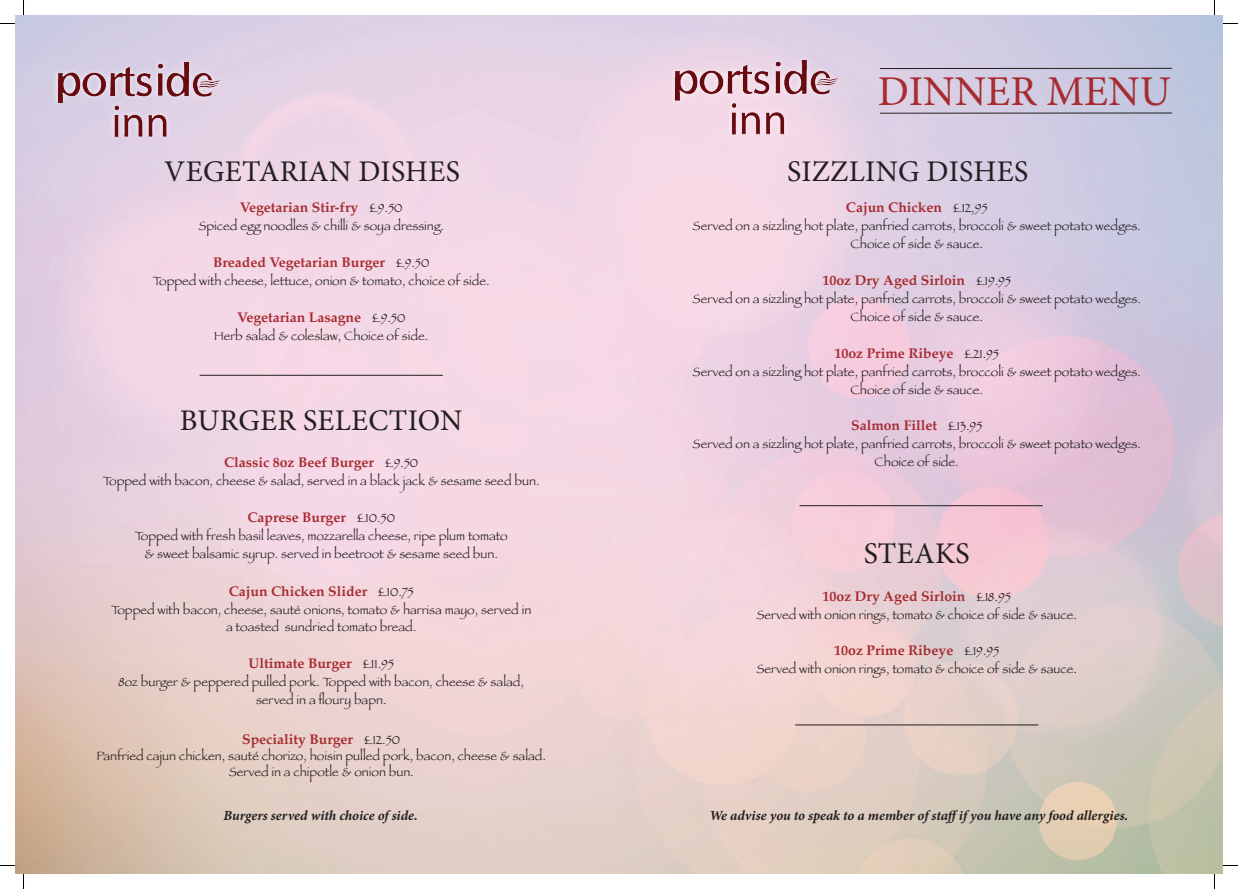
<style>
.page{position:relative;width:1238px;height:889px;background:#fff}
.page>*{position:absolute;margin:0;border:0;box-sizing:border-box;transform-origin:0 0}
.t1{font:42.4px "Minion Pro";color:#a72b30}
.t2{font:30px "Minion Pro";letter-spacing:.01em;color:#231f20}
.t3{font:700 14px "Palatino";color:#a72b30}
.t4{font:italic 700 14px "Minion Pro";color:#231f20}
.t5{font:12.6px/17.9px "Papyrus";color:#231f20;text-align:center}
.s1{font-family:"Papyrus";font-weight:400;font-size:12.6px;color:#231f20}
</style>
<div class="page">
<img style="left:15px;top:15px;width:1208px;height:859px">
<div style="left:668px;top:54px;width:174px;height:87px;background:#fff;opacity:.75"></div>
<img style="left:674px;top:59px;width:166px;height:78px">
<div style="left:52px;top:57px;width:171px;height:85px;background:#d8cee4"></div>
<img style="left:56px;top:61px;width:166px;height:79px">
<hr style="left:799px;top:505px;width:243px;height:1px;background:#231f20">
<hr style="left:795px;top:725px;width:243px;height:1px;background:#231f20">
<hr style="left:200px;top:375px;width:243px;height:1px;background:#231f20">
<hr style="left:880px;top:113px;width:292px;height:1px;background:#231f20">
<hr style="left:880px;top:68px;width:292px;height:1px;background:#231f20">
<svg style="left:0;top:23px;width:15px;height:1px"></svg>
<svg style="left:1223px;top:23px;width:15px;height:1px"></svg>
<svg style="left:0;top:865px;width:15px;height:1px"></svg>
<svg style="left:1223px;top:865px;width:15px;height:1px"></svg>
<svg style="left:23px;top:0;width:1px;height:15px"></svg>
<svg style="left:23px;top:874px;width:1px;height:15px"></svg>
<svg style="left:1214px;top:0;width:1px;height:15px"></svg>
<svg style="left:1214px;top:874px;width:1px;height:15px"></svg>
<h2 class="t2" style="left:164px;top:151px;width:297px">VEGETARIAN DISHES</h2>
<p class="t3" style="left:240px;top:196px;width:164px">Vegetarian Stir-fry <span class="s1">£9.50</span></p>
<p class="t5" style="left:198px;top:217px;width:247px">Spiced egg noodles &amp; chilli &amp; soya dressing.</p>
<p class="t3" style="left:213px;top:250px;width:218px">Breaded Vegetarian Burger <span class="s1">£9.50</span></p>
<p class="t5" style="left:153px;top:272px;width:338px">Topped with cheese, lettuce, onion &amp; tomato, choice of side.</p>
<p class="t3" style="left:237px;top:305px;width:170px">Vegetarian Lasagne <span class="s1">£9.50</span></p>
<p class="t5" style="left:214px;top:326px;width:216px">Herb salad &amp; coleslaw, Choice of side.</p>
<h2 class="t2" style="left:180px;top:400px;width:284px">BURGER SELECTION</h2>
<p class="t3" style="left:224px;top:451px;width:196px">Classic 8oz Beef Burger <span class="s1">£9.50</span></p>
<p class="t5" style="left:103px;top:472px;width:438px">Topped with bacon, cheese &amp; salad, served in a black jack &amp; sesame seed bun.</p>
<p class="t3" style="left:247px;top:505px;width:149px">Caprese Burger <span class="s1">£10.50</span></p>
<p class="t5" style="left:135px;top:527px;width:375px">Topped with fresh basil leaves, mozzarella cheese, ripe plum tomato &amp; sweet balsamic syrup. served in beetroot &amp; sesame seed bun.</p>
<p class="t3" style="left:229px;top:579px;width:187px">Cajun Chicken Slider <span class="s1">£10.75</span></p>
<p class="t5" style="left:111px;top:600px;width:421px">Topped with bacon, cheese, sauté onions, tomato &amp; harrisa mayo, served in a toasted sundried tomato bread.</p>
<p class="t3" style="left:248px;top:651px;width:147px">Ultimate Burger <span class="s1">£11.95</span></p>
<p class="t5" style="left:118px;top:673px;width:407px">8oz burger &amp; peppered pulled pork. Topped with bacon, cheese &amp; salad, served in a floury bapn.</p>
<p class="t3" style="left:242px;top:727px;width:160px">Speciality Burger <span class="s1">£12.50</span></p>
<p class="t5" style="left:96px;top:748px;width:451px;line-height:15.8px">Panfried cajun chicken, sauté chorizo, hoisin pulled pork, bacon, cheese &amp; salad.<br>Served in a chipotle &amp; onion bun.</p>
<p class="t4" style="left:224px;top:806px;width:196px">Burgers served with choice of side.</p>
<h1 class="t1" style="left:878px;top:63px;width:294px">DINNER MENU</h1>
<h2 class="t2" style="left:787px;top:151px;width:242px">SIZZLING DISHES</h2>
<p class="t3" style="left:846px;top:196px;width:143px">Cajun Chicken <span class="s1">£12,95</span></p>
<p class="t5" style="left:692px;top:217px;width:450px">Served on a sizzling hot plate, panfried carrots, broccoli &amp; sweet potato wedges.<br>Choice of side &amp; sauce.</p>
<p class="t3" style="left:822px;top:268px;width:190px">10oz Dry Aged Sirloin <span class="s1">£19.95</span></p>
<p class="t5" style="left:692px;top:290px;width:450px">Served on a sizzling hot plate, panfried carrots, broccoli &amp; sweet potato wedges.<br>Choice of side &amp; sauce.</p>
<p class="t3" style="left:834px;top:341px;width:166px">10oz Prime Ribeye <span class="s1">£21.95</span></p>
<p class="t5" style="left:692px;top:362px;width:450px">Served on a sizzling hot plate, panfried carrots, broccoli &amp; sweet potato wedges.<br>Choice of side &amp; sauce.</p>
<p class="t3" style="left:851px;top:413px;width:133px">Salmon Fillet <span class="s1">£13.95</span></p>
<p class="t5" style="left:692px;top:434px;width:450px">Served on a sizzling hot plate, panfried carrots, broccoli &amp; sweet potato wedges.<br>Choice of side.</p>
<h2 class="t2" style="left:863px;top:533px;width:108px">STEAKS</h2>
<p class="t3" style="left:822px;top:584px;width:190px">10oz Dry Aged Sirloin <span class="s1">£18.95</span></p>
<p class="t5" style="left:756px;top:605px;width:322px">Served with onion rings, tomato &amp; choice of side &amp; sauce.</p>
<p class="t3" style="left:834px;top:639px;width:166px">10oz Prime Ribeye <span class="s1">£19.95</span></p>
<p class="t5" style="left:756px;top:660px;width:322px">Served with onion rings, tomato &amp; choice of side &amp; sauce.</p>
<p class="t4" style="left:709px;top:806px;width:420px">We advise you to speak to a member of staff if you have any food allergies.</p>
</div>
